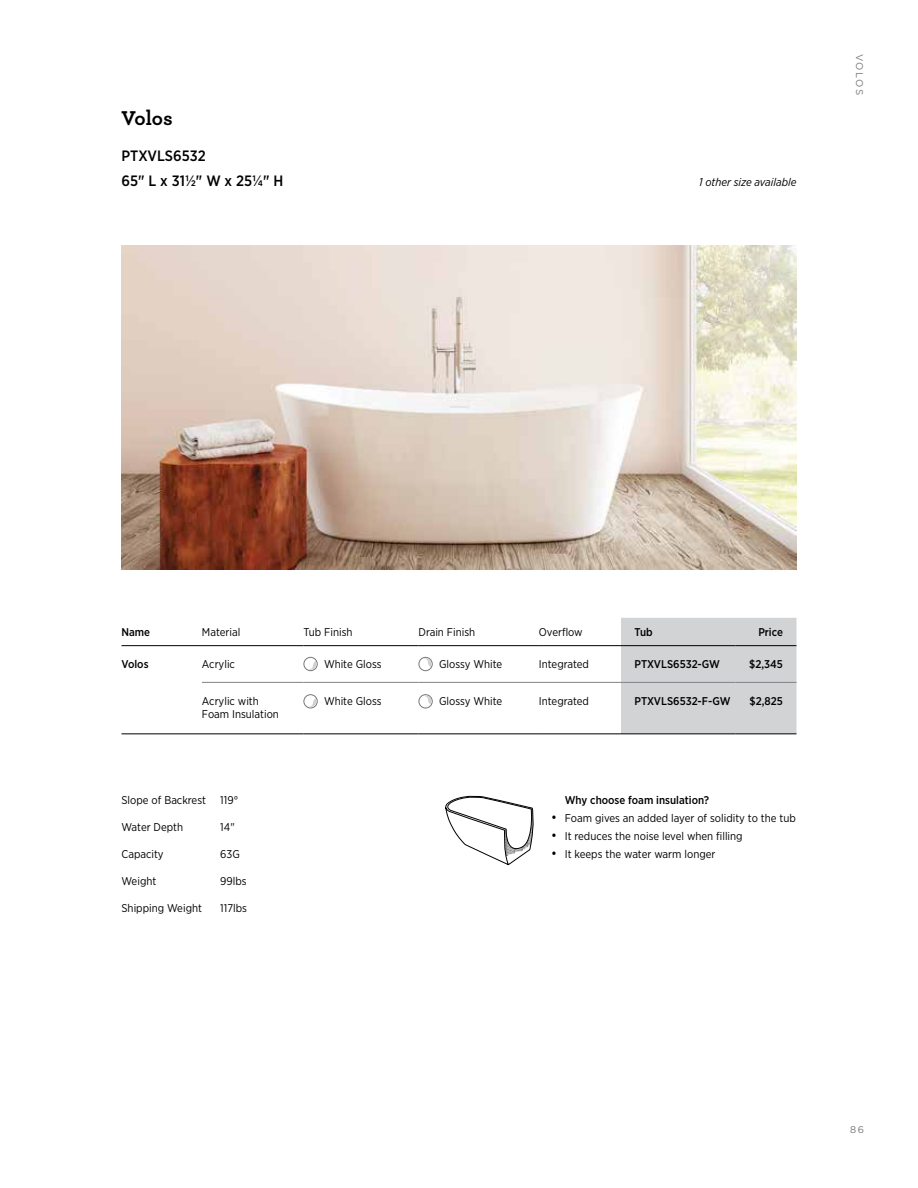
<style>
.page{position:relative;width:918px;height:1188px;background:#fff}
.page>*{position:absolute;margin:0;border:0;box-sizing:border-box;transform-origin:0 0}
.t1{font:700 21px "Archer";color:#000}
.t2{font:500 15px/24.9px "Gotham Narrow";color:#000}
.t3{font:11.25px/13.5px "Gotham Narrow";color:#000}
.t4{font:500 11.25px "Gotham Narrow";color:#000}
.t5{font:italic 11.25px "Gotham Narrow";color:#000}
.t6{font:9.75px "Gotham";letter-spacing:.145em;color:#797777}
.s1{font-size:13.5px}
</style>
<div class="page">
<svg style="left:445px;top:795px;width:89px;height:70px"></svg>
<div style="left:621px;top:618px;width:175px;height:116px;background:#d1d3d4"></div>
<hr style="left:122px;top:645px;width:80px;height:1px;background:#000">
<hr style="left:202px;top:645px;width:101px;height:1px;background:#000">
<svg style="left:303px;top:645px;width:21px;height:1px"></svg>
<hr style="left:324px;top:645px;width:94px;height:1px;background:#000">
<svg style="left:418px;top:645px;width:21px;height:1px"></svg>
<hr style="left:439px;top:645px;width:100px;height:1px;background:#000">
<hr style="left:621px;top:645px;width:114px;height:1px;background:#000">
<hr style="left:735px;top:645px;width:62px;height:1px;background:#000">
<hr style="left:122px;top:734px;width:80px;height:1px;background:#000">
<hr style="left:202px;top:734px;width:101px;height:1px;background:#000">
<svg style="left:303px;top:734px;width:21px;height:1px"></svg>
<hr style="left:324px;top:734px;width:94px;height:1px;background:#000">
<svg style="left:418px;top:734px;width:21px;height:1px"></svg>
<hr style="left:439px;top:734px;width:100px;height:1px;background:#000">
<hr style="left:621px;top:734px;width:114px;height:1px;background:#000">
<hr style="left:735px;top:734px;width:62px;height:1px;background:#000">
<hr style="left:539px;top:645px;width:82px;height:1px;background:#000">
<hr style="left:539px;top:734px;width:82px;height:1px;background:#000">
<hr style="left:202px;top:682px;width:101px;height:1px;background:#808285">
<svg style="left:303px;top:682px;width:21px;height:1px"></svg>
<hr style="left:324px;top:682px;width:94px;height:1px;background:#808285">
<svg style="left:418px;top:682px;width:21px;height:1px"></svg>
<hr style="left:439px;top:682px;width:100px;height:1px;background:#808285">
<hr style="left:539px;top:682px;width:82px;height:1px;background:#808285">
<hr style="left:621px;top:682px;width:114px;height:1px;background:#808285">
<hr style="left:735px;top:682px;width:62px;height:1px;background:#808285">
<div style="left:303px;top:657px;width:15px;height:14px;border:1px solid #797777;border-radius:50%"></div>
<svg style="left:308px;top:661px;width:8px;height:9px"></svg>
<div style="left:418px;top:657px;width:15px;height:14px;border:1px solid #797777;border-radius:50%"></div>
<svg style="left:424px;top:658px;width:7px;height:9px"></svg>
<div style="left:303px;top:694px;width:15px;height:14px;border:1px solid #797777;border-radius:50%"></div>
<svg style="left:308px;top:698px;width:8px;height:9px"></svg>
<div style="left:418px;top:694px;width:15px;height:14px;border:1px solid #797777;border-radius:50%"></div>
<svg style="left:425px;top:696px;width:6px;height:9px"></svg>
<img style="left:122px;top:245px;width:674px;height:324px">
<h1 class="t1" style="left:122px;top:101px;width:53px">Volos</h1>
<h2 class="t2" style="left:122px;top:143px;width:163px">PTXVLS6532<br>65" L x 311/2" W x 251/4" H</h2>
<p class="t5" style="left:699px;top:175px;width:99px">1 other size available</p>
<p class="t6" style="left:866px;top:54px;width:43px;rotate:90deg">VOLOS</p>
<p class="t4" style="left:122px;top:625px;width:30px">Name</p>
<p class="t3" style="left:202px;top:625px;width:40px">Material</p>
<p class="t3" style="left:303px;top:625px;width:51px">Tub Finish</p>
<p class="t3" style="left:418px;top:625px;width:58px">Drain Finish</p>
<p class="t3" style="left:539px;top:625px;width:45px">Overflow</p>
<p class="t4" style="left:635px;top:625px;width:20px">Tub</p>
<p class="t4" style="left:758px;top:625px;width:26px">Price</p>
<p class="t4" style="left:122px;top:657px;width:29px">Volos</p>
<p class="t3" style="left:202px;top:657px;width:35px">Acrylic</p>
<p class="t3" style="left:324px;top:657px;width:59px">White Gloss</p>
<p class="t3" style="left:439px;top:657px;width:65px">Glossy White</p>
<p class="t3" style="left:539px;top:657px;width:52px">Integrated</p>
<p class="t4" style="left:634px;top:657px;width:87px">PTXVLS6532-GW</p>
<p class="t4" style="left:749px;top:657px;width:35px">$2,345</p>
<p class="t3" style="left:202px;top:694px;width:78px">Acrylic with<br>Foam Insulation</p>
<p class="t3" style="left:324px;top:694px;width:59px">White Gloss</p>
<p class="t3" style="left:439px;top:694px;width:65px">Glossy White</p>
<p class="t3" style="left:539px;top:694px;width:52px">Integrated</p>
<p class="t4" style="left:634px;top:694px;width:98px">PTXVLS6532-F-GW</p>
<p class="t4" style="left:750px;top:694px;width:35px">$2,825</p>
<p class="t3" style="left:121px;top:793px;width:86px">Slope of Backrest</p>
<p class="t3" style="left:220px;top:793px;width:19px">119°</p>
<p class="t3" style="left:121px;top:820px;width:63px">Water Depth</p>
<p class="t3" style="left:220px;top:820px;width:16px">14"</p>
<p class="t3" style="left:121px;top:847px;width:44px">Capacity</p>
<p class="t3" style="left:220px;top:847px;width:21px">63G</p>
<p class="t3" style="left:121px;top:874px;width:36px">Weight</p>
<p class="t3" style="left:220px;top:874px;width:28px">99lbs</p>
<p class="t3" style="left:121px;top:901px;width:82px">Shipping Weight</p>
<p class="t3" style="left:220px;top:901px;width:28px">117lbs</p>
<p class="t4" style="left:565px;top:793px;width:146px">Why choose foam insulation?</p>
<p class="t3" style="left:551px;top:812px;width:246px"><span class="s1">•</span> Foam gives an added layer of solidity to the tub</p>
<p class="t3" style="left:551px;top:830px;width:193px"><span class="s1">•</span> It reduces the noise level when filling</p>
<p class="t3" style="left:551px;top:848px;width:166px"><span class="s1">•</span> It keeps the water warm longer</p>
<p class="t6" style="left:850px;top:1124px;width:15px">86</p>
</div>
